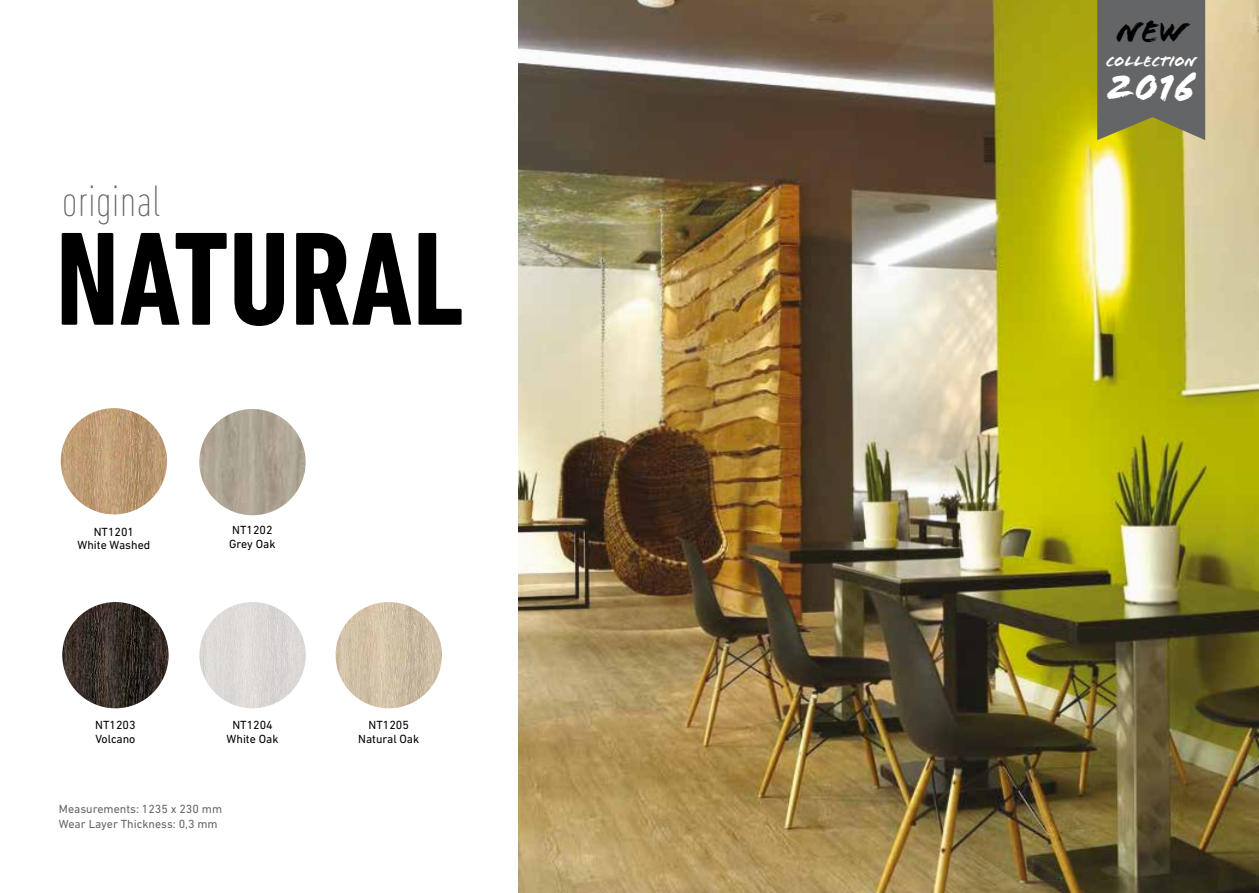
<style>
.page{position:relative;width:1259px;height:893px;background:#fff}
.page>*{position:absolute;margin:0;border:0;box-sizing:border-box;transform-origin:0 0}
.t1{font:700 condensed 135px "DIN Next LT Pro";color:#000}
.t2{font:200 condensed 45px "DIN Next LT Pro";color:#646567}
.t3{font:40.35px "Flood Std";color:#fff}
.t4{font:32.55px "Flood Std";color:#000}
.t5{font:15.6px "Flood Std";color:#fff}
.t6{font:12px/13.5px "DIN Next LT Pro";color:#000;text-align:center}
.t7{font:12px/15px "DIN Next LT Pro";color:#646567}
</style>
<div class="page">
<img style="left:519px;top:0;width:740px;height:893px">
<img style="left:61px;top:408px;width:106px;height:106px;border-radius:53px">
<img style="left:199px;top:602px;width:107px;height:106px;border-radius:53px">
<img style="left:62px;top:602px;width:107px;height:106px;border-radius:53px">
<img style="left:199px;top:409px;width:107px;height:106px;border-radius:53px">
<svg style="left:1097px;top:0;width:108px;height:140px;background:#6b6b5f"></svg>
<img style="left:335px;top:602px;width:107px;height:106px;border-radius:53px">
<h2 class="t2" style="left:62px;top:175px;width:100px">original</h2>
<h1 class="t1" style="left:56px;top:202px;width:410px">NATURAL</h1>
<p class="t6" style="left:78px;top:525px;width:74px">NT1201<br>White Washed</p>
<p class="t6" style="left:95px;top:718px;width:42px;text-align:left">NT1203<br>Volcano</p>
<p class="t6" style="left:229px;top:523px;width:48px;text-align:left">NT1202<br>Grey Oak</p>
<p class="t6" style="left:227px;top:718px;width:53px">NT1204<br>White Oak</p>
<p class="t7" style="left:59px;top:801px;width:165px">Measurements: 1235 x 230 mm<br>Wear Layer Thickness: 0,3 mm</p>
<p class="t6" style="left:358px;top:718px;width:63px">NT1205<br>Natural Oak</p>
<h3 class="t4" style="left:1116px;top:12px;width:71px">NEW</h3>
<h3 class="t5" style="left:1106px;top:53px;width:92px">COLLECTION</h3>
<h3 class="t3" style="left:1105px;top:64px;width:92px">2016</h3>
</div>
